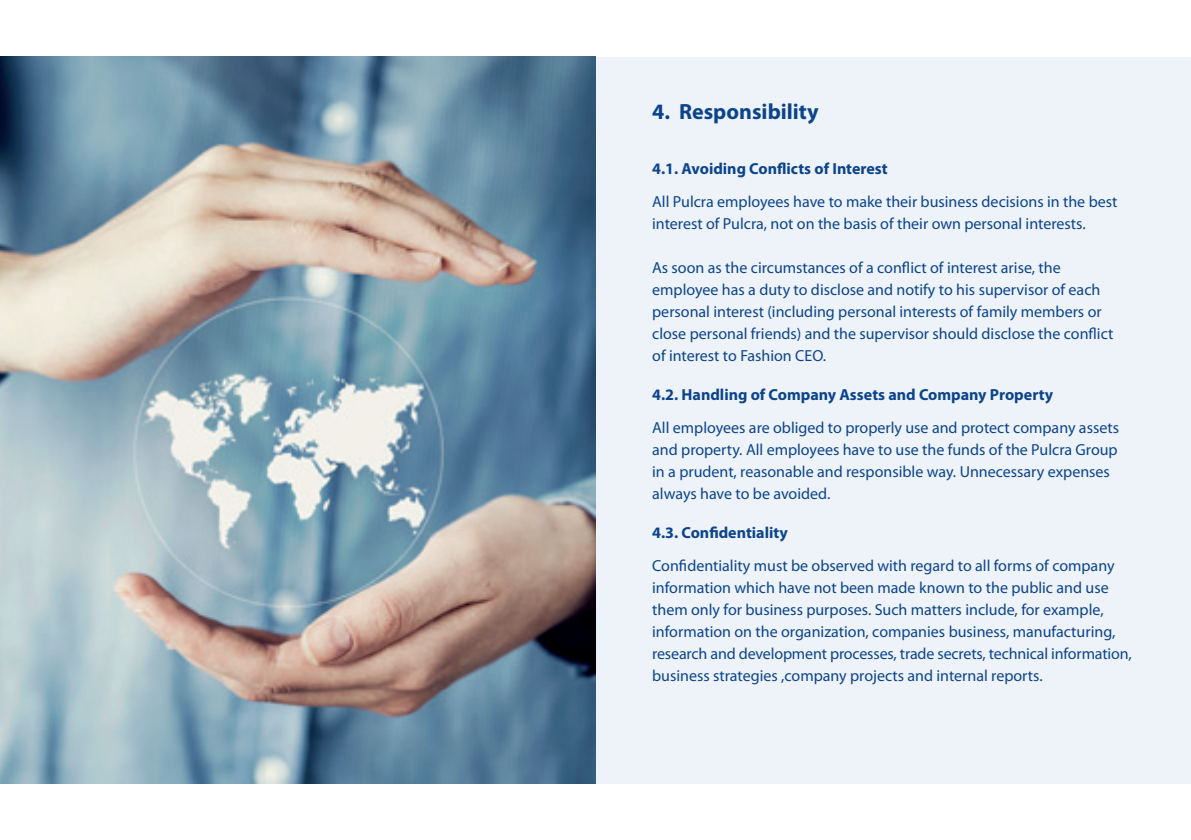
<style>
.page{position:relative;width:1191px;height:840px;background:#fff}
.page>*{position:absolute;margin:0;border:0;box-sizing:border-box;transform-origin:0 0}
.t1{font:700 22px "Myriad Pro";color:#0c448c}
.t2{font:16px/22px "Myriad Pro";color:#0c448c}
.t3{font:700 16px "Myriad Pro";color:#0c448c}
</style>
<div class="page">
<div style="left:595px;top:57px;width:596px;height:725px;background:#edf3f9"></div>
<img style="left:0;top:57px;width:595px;height:725px">
<p class="t1" style="left:652px;top:97px;width:168px">4. Responsibility</p>
<p class="t3" style="left:652px;top:158px;width:237px">4.1. Avoiding Conflicts of Interest</p>
<p class="t2" style="left:652px;top:190px;width:467px">All Pulcra employees have to make their business decisions in the best interest of Pulcra, not on the basis of their own personal interests.</p>
<p class="t2" style="left:652px;top:256px;width:462px">As soon as the circumstances of a conflict of interest arise, the employee has a duty to disclose and notify to his supervisor of each personal interest (including personal interests of family members or close personal friends) and the supervisor should disclose the conflict of interest to Fashion CEO.</p>
<p class="t3" style="left:652px;top:384px;width:402px">4.2. Handling of Company Assets and Company Property</p>
<p class="t2" style="left:652px;top:416px;width:468px">All employees are obliged to properly use and protect company assets and property. All employees have to use the funds of the Pulcra Group in a prudent, reasonable and responsible way. Unnecessary expenses always have to be avoided.</p>
<p class="t3" style="left:652px;top:521px;width:137px">4.3. Confidentiality</p>
<p class="t2" style="left:652px;top:554px;width:481px">Confidentiality must be observed with regard to all forms of company information which have not been made known to the public and use them only for business purposes. Such matters include, for example, information on the organization, companies business, manufacturing, research and development processes, trade secrets, technical information, business strategies ,company projects and internal reports.</p>
</div>
